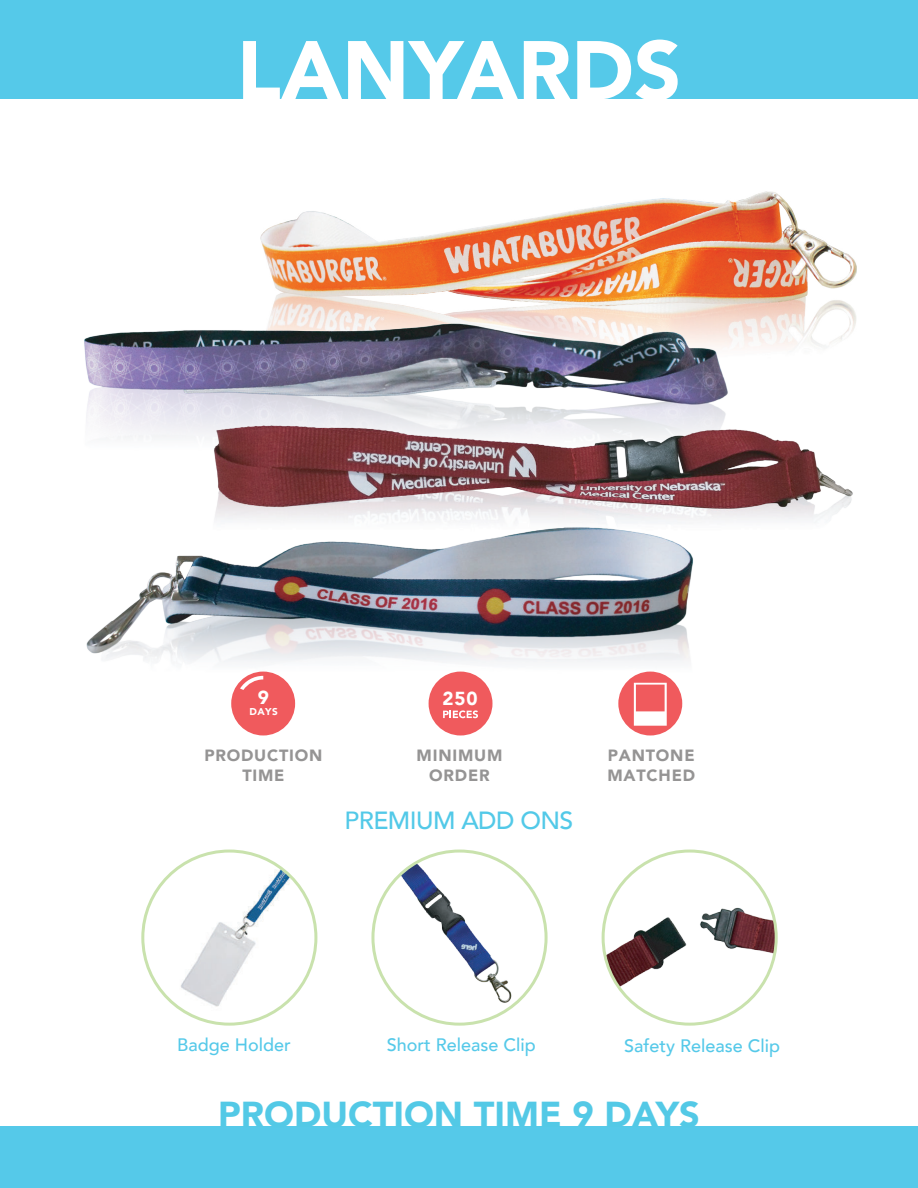
<style>
.page{position:relative;width:918px;height:1188px;background:#fff}
.page>*{position:absolute;margin:0;border:0;box-sizing:border-box;transform-origin:0 0}
.t1{font:900 82.5px "Avenir";color:#fff}
.t2{font:900 36px "Avenir";color:#53c9e6}
.t3{font:500 24.75px "Avenir";letter-spacing:-.02em;color:#52c9e8}
.t4{font:900 18.75px "Avenir";color:#fff}
.t5{font:500 18px "Avenir";color:#55c9e9}
.t6{font:900 16.35px/19.5px "Avenir";letter-spacing:.05em;color:#959494;text-align:center}
.t7{font:900 9.9px "Avenir";color:#fff}
</style>
<div class="page">
<div style="left:0;top:0;width:918px;height:99px;background:#55c9e9"></div>
<div style="left:0;top:1127px;width:918px;height:61px;background:#55c9e9"></div>
<img style="left:603px;top:852px;width:173px;height:170px">
<img style="left:380px;top:861px;width:164px;height:161px">
<img style="left:261px;top:191px;width:595px;height:157px">
<img style="left:147px;top:859px;width:168px;height:163px">
<img style="left:84px;top:304px;width:677px;height:134px">
<img style="left:194px;top:396px;width:659px;height:127px">
<img style="left:86px;top:516px;width:641px;height:165px">
<div style="left:231px;top:672px;width:64px;height:63px;background:#f05a5d;border-radius:50%"></div>
<div style="left:429px;top:672px;width:63px;height:63px;background:#f05a5d;border-radius:50%"></div>
<div style="left:618px;top:672px;width:64px;height:63px;background:#f05a5d;border-radius:50%"></div>
<svg style="left:443px;top:710px;width:35px;height:8px"></svg>
<svg style="left:634px;top:683px;width:33px;height:43px"></svg>
<svg style="left:240px;top:674px;width:24px;height:16px"></svg>
<h1 class="t1" style="left:237px;top:37px;width:446px">LANYARDS</h1>
<p class="t4" style="left:258px;top:687px;width:13px">9</p>
<p class="t4" style="left:442px;top:687px;width:37px">250</p>
<p class="t7" style="left:249px;top:705px;width:30px">DAYS</p>
<p class="t6" style="left:204px;top:746px;width:120px">PRODUCTION<br>TIME</p>
<p class="t6" style="left:417px;top:746px;width:87px">MINIMUM<br>ORDER</p>
<p class="t6" style="left:607px;top:746px;width:89px;text-align:left">PANTONE<br>MATCHED</p>
<h3 class="t3" style="left:345px;top:806px;width:230px">PREMIUM ADD ONS</h3>
<p class="t5" style="left:177px;top:1037px;width:115px">Badge Holder</p>
<p class="t5" style="left:387px;top:1037px;width:151px">Short Release Clip</p>
<p class="t5" style="left:624px;top:1037px;width:158px">Safety Release Clip</p>
<h2 class="t2" style="left:218px;top:1099px;width:483px">PRODUCTION TIME 9 DAYS</h2>
</div>
